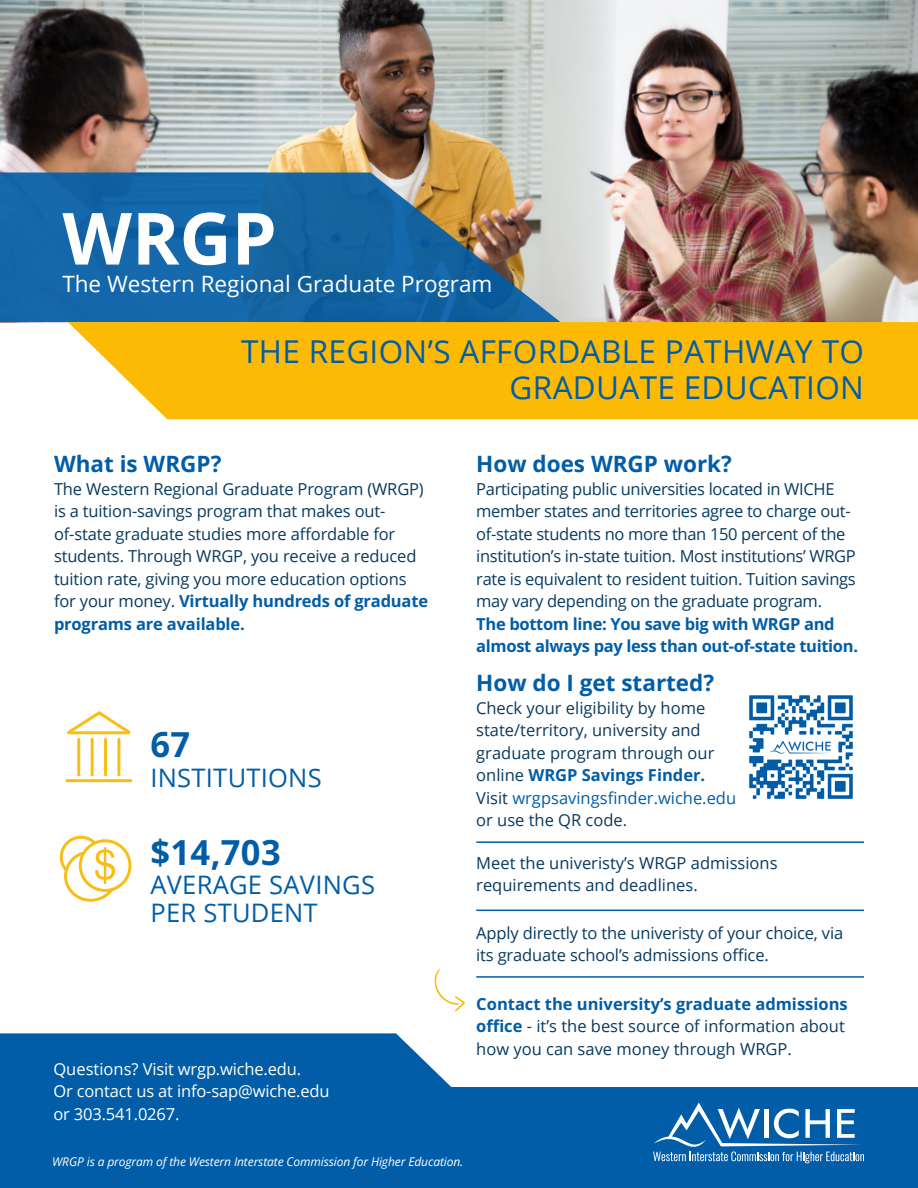
<style>
.page{position:relative;width:918px;height:1188px;background:#fff}
.page>*{position:absolute;margin:0;border:0;box-sizing:border-box;transform-origin:0 0}
.t1{font:700 72px "Open Sans";color:#fff}
.t2{font:700 34.5px "Open Sans";letter-spacing:.01em;color:#015da7}
.t3{font:31.5px/36px "Open Sans";letter-spacing:.01em;color:#015da7;text-align:right}
.t4{font:25.5px "Open Sans";letter-spacing:.01em;color:#015da7}
.t5{font:700 22.5px "Open Sans";color:#015da7}
.t6{font:22.5px "Open Sans";color:#fff}
.t7{font:16.5px/22.5px "Open Sans";letter-spacing:-.01em;color:#083a5e}
.t8{font:16.5px/22.5px "Open Sans";letter-spacing:-.01em;color:#fff}
.t9{font:italic 12px "Open Sans";letter-spacing:-.01em;color:#fff}
.s1{font-weight:700;color:#015da7}
.s2{color:#015da7}
</style>
<div class="page">
<svg style="left:0;top:1033px;width:500px;height:55px;fill:#015da7"></svg>
<div style="left:0;top:1088px;width:918px;height:100px;background:#015da7"></div>
<img style="left:0;top:0;width:918px;height:322px">
<svg style="left:0;top:172px;width:561px;height:150px;fill:#1567a8"></svg>
<svg style="left:68px;top:322px;width:850px;height:97px;fill:#fdba05"></svg>
<hr style="left:476px;top:841px;width:388px;height:2px;background:#015da7">
<hr style="left:476px;top:910px;width:388px;height:1px;background:#015da7">
<hr style="left:476px;top:976px;width:388px;height:2px;background:#015da7">
<hr style="left:77px;top:739px;width:3px;height:36px;background:#f7be16">
<hr style="left:91px;top:739px;width:3px;height:36px;background:#f7be16">
<hr style="left:104px;top:739px;width:3px;height:36px;background:#f7be16">
<hr style="left:117px;top:739px;width:3px;height:36px;background:#f7be16">
<svg style="left:67px;top:711px;width:64px;height:24px"></svg>
<hr style="left:67px;top:779px;width:64px;height:3px;background:#f7be16">
<svg style="left:61px;top:837px;width:40px;height:40px"></svg>
<div style="left:60px;top:836px;width:42px;height:42px;border:3px solid #f7be16;border-radius:50%"></div>
<svg style="left:66px;top:852px;width:50px;height:48px"></svg>
<div style="left:64px;top:850px;width:53px;height:52px;border:3px solid #f7be16;border-radius:50%"></div>
<svg style="left:80px;top:841px;width:50px;height:49px"></svg>
<div style="left:79px;top:839px;width:52px;height:53px;border:3px solid #f7be16;border-radius:50%"></div>
<svg style="left:95px;top:847px;width:20px;height:37px"></svg>
<svg style="left:434px;top:969px;width:31px;height:42px"></svg>
<svg style="left:653px;top:1103px;width:211px;height:60px"></svg>
<img style="left:749px;top:695px;width:104px;height:104px">
<p class="t1" style="left:62px;top:189px;width:216px">WRGP</p>
<p class="t6" style="left:62px;top:268px;width:432px">The Western Regional Graduate Program</p>
<p class="t3" style="left:241px;top:333px;width:624px">THE REGION’S AFFORDABLE PATHWAY TO<br>GRADUATE EDUCATION</p>
<p class="t5" style="left:54px;top:449px;width:169px">What is WRGP?</p>
<p class="t7" style="left:54px;top:477px;width:376px">The Western Regional Graduate Program (WRGP) is a tuition-savings program that makes out&shy;of-state graduate studies more affordable for students. Through WRGP, you receive a reduced tuition rate, giving you more education options for your money. <span class="s1">Virtually hundreds of graduate programs are available.</span></p>
<p class="t2" style="left:150px;top:721px;width:41px">67</p>
<p class="t4" style="left:150px;top:761px;width:173px">INSTITUTIONS</p>
<p class="t2" style="left:150px;top:829px;width:132px">$14,703</p>
<p class="t4" style="left:150px;top:867px;width:226px">AVERAGE SAVINGS</p>
<p class="t4" style="left:150px;top:896px;width:169px">PER STUDENT</p>
<p class="t8" style="left:53px;top:1057px;width:278px">Questions? Visit wrgp.wiche.edu.<br>Or contact us at info-sap@wiche.edu or 303.541.0267.</p>
<p class="t5" style="left:476px;top:449px;width:257px">How does WRGP work?</p>
<p class="t7" style="left:476px;top:477px;width:383px">Participating public universities located in WICHE member states and territories agree to charge out&shy;of-state students no more than 150 percent of the institution’s in-state tuition. Most institutions’ WRGP rate is equivalent to resident tuition. Tuition savings may vary depending on the graduate program.<br><span class="s1">The bottom line: You save big with WRGP and almost always pay less than out-of-state tuition.</span></p>
<p class="t5" style="left:476px;top:668px;width:239px">How do I get started?</p>
<p class="t7" style="left:476px;top:696px;width:261px">Check your eligibility by home state/territory, university and graduate program through our online <span class="s1">WRGP Savings Finder.<br></span>Visit <span class="s2">wrgpsavingsfinder.wiche.edu </span>or use the QR code.</p>
<p class="t7" style="left:476px;top:851px;width:303px">Meet the univeristy’s WRGP admissions requirements and deadlines.</p>
<p class="t7" style="left:476px;top:921px;width:368px">Apply directly to the univeristy of your choice, via its graduate school’s admissions office.</p>
<p class="t7" style="left:476px;top:992px;width:373px"><span class="s1">Contact the university’s graduate admissions office</span> - it’s the best source of information about how you can save money through WRGP.</p>
<p class="t9" style="left:52px;top:1153px;width:412px">WRGP is a program of the Western Interstate Commission for Higher Education.</p>
</div>
